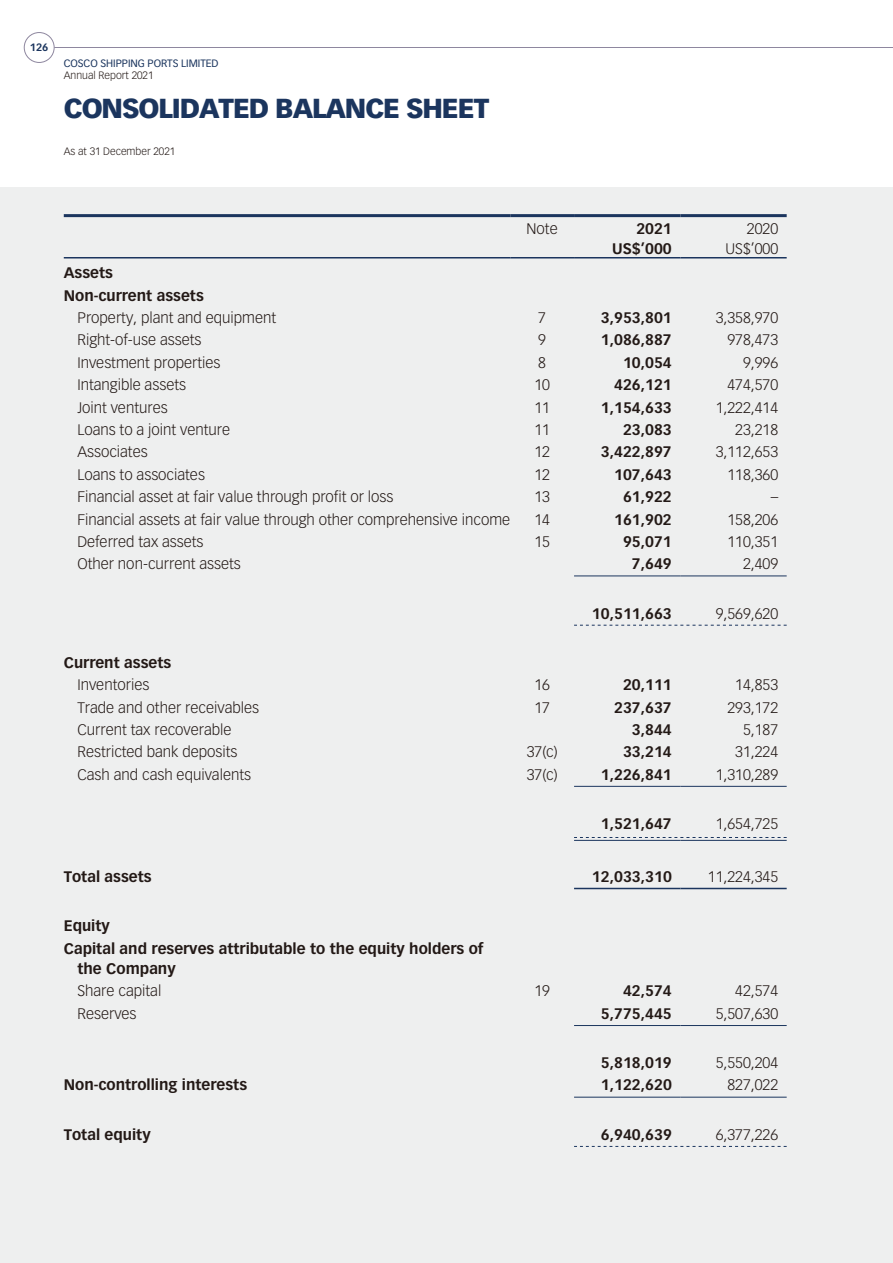
<style>
.page{position:relative;width:893px;height:1263px;background:#fff}
.page>*{position:absolute;margin:0;border:0;box-sizing:border-box;transform-origin:0 0}
.t1{font:900 27px "Vectora LT Std";letter-spacing:-.04em;color:#1b355e}
.t2{font:300 15px "Vectora LT Std";color:#231916}
.t3{font:700 15px/22.4px "Vectora LT Std";color:#231916}
.t4{font:300 10.5px "Vectora LT Std";color:#231916}
.t5{font:10.5px "Vectora LT Std";letter-spacing:-.005em;color:#1b355e}
.t6{font:700 10.5px "Vectora LT Std";color:#1b355e}
</style>
<div class="page">
<div style="left:0;top:187px;width:893px;height:1076px;background:#eeefef"></div>
<hr style="left:54px;top:47px;width:839px;height:1px;background:#8e879f">
<div style="left:24px;top:32px;width:30px;height:31px;border:1px solid #8e879f;border-radius:50%"></div>
<hr style="left:64px;top:214px;width:446px;height:3px;background:#1b355e">
<hr style="left:510px;top:214px;width:64px;height:3px;background:#1b355e">
<hr style="left:574px;top:214px;width:106px;height:3px;background:#1b355e">
<hr style="left:680px;top:214px;width:107px;height:3px;background:#1b355e">
<hr style="left:64px;top:257px;width:446px;height:1px;background:#1b355e">
<hr style="left:510px;top:257px;width:64px;height:1px;background:#1b355e">
<hr style="left:574px;top:257px;width:106px;height:1px;background:#1b355e">
<hr style="left:680px;top:257px;width:107px;height:1px;background:#1b355e">
<hr style="left:574px;top:575px;width:106px;height:1px;background:#1b355e">
<hr style="left:680px;top:575px;width:107px;height:1px;background:#1b355e">
<svg style="left:574px;top:625px;width:213px;height:1px"></svg>
<hr style="left:574px;top:786px;width:106px;height:1px;background:#1b355e">
<hr style="left:680px;top:786px;width:107px;height:1px;background:#1b355e">
<hr style="left:574px;top:840px;width:106px;height:1px;background:#1b355e">
<svg style="left:574px;top:837px;width:213px;height:1px"></svg>
<hr style="left:680px;top:840px;width:107px;height:1px;background:#1b355e">
<hr style="left:574px;top:888px;width:106px;height:1px;background:#1b355e">
<hr style="left:680px;top:888px;width:107px;height:1px;background:#1b355e">
<hr style="left:574px;top:1025px;width:106px;height:1px;background:#1b355e">
<hr style="left:680px;top:1025px;width:107px;height:1px;background:#1b355e">
<hr style="left:574px;top:1097px;width:106px;height:1px;background:#1b355e">
<hr style="left:680px;top:1097px;width:107px;height:1px;background:#1b355e">
<svg style="left:574px;top:1146px;width:213px;height:1px"></svg>
<p class="t6" style="left:30px;top:42px;width:20px">126</p>
<p class="t5" style="left:64px;top:58px;width:156px">COSCO SHIPPING PORTS LIMITED</p>
<p class="t4" style="left:64px;top:70px;width:91px">Annual Report 2021</p>
<h1 class="t1" style="left:64px;top:96px;width:427px">CONSOLIDATED BALANCE SHEET</h1>
<p class="t4" style="left:64px;top:147px;width:113px">As at 31 December 2021</p>
<p class="t2" style="left:527px;top:222px;width:33px">Note</p>
<p class="t3" style="left:636px;top:218px;width:37px">2021</p>
<p class="t2" style="left:747px;top:222px;width:33px">2020</p>
<p class="t3" style="left:612px;top:238px;width:61px">US$’000</p>
<p class="t2" style="left:726px;top:241px;width:54px">US$’000</p>
<p class="t3" style="left:64px;top:263px;width:141px">Assets<br>Non-current assets</p>
<p class="t2" style="left:77px;top:311px;width:200px">Property, plant and equipment</p>
<p class="t2" style="left:538px;top:311px;width:9px">7</p>
<p class="t3" style="left:601px;top:307px;width:73px">3,953,801</p>
<p class="t2" style="left:716px;top:311px;width:64px">3,358,970</p>
<p class="t2" style="left:77px;top:333px;width:126px">Right-of-use assets</p>
<p class="t2" style="left:538px;top:333px;width:9px">9</p>
<p class="t3" style="left:601px;top:330px;width:73px">1,086,887</p>
<p class="t2" style="left:727px;top:333px;width:52px">978,473</p>
<p class="t2" style="left:77px;top:355px;width:145px">Investment properties</p>
<p class="t2" style="left:538px;top:355px;width:9px">8</p>
<p class="t3" style="left:623px;top:352px;width:50px">10,054</p>
<p class="t2" style="left:743px;top:355px;width:37px">9,996</p>
<p class="t2" style="left:77px;top:378px;width:110px">Intangible assets</p>
<p class="t2" style="left:534px;top:378px;width:17px">10</p>
<p class="t3" style="left:614px;top:375px;width:59px">426,121</p>
<p class="t2" style="left:727px;top:378px;width:52px">474,570</p>
<p class="t2" style="left:77px;top:400px;width:92px">Joint ventures</p>
<p class="t2" style="left:534px;top:400px;width:17px">11</p>
<p class="t3" style="left:601px;top:397px;width:73px">1,154,633</p>
<p class="t2" style="left:716px;top:400px;width:64px">1,222,414</p>
<p class="t2" style="left:77px;top:422px;width:154px">Loans to a joint venture</p>
<p class="t2" style="left:534px;top:422px;width:17px">11</p>
<p class="t3" style="left:623px;top:419px;width:50px">23,083</p>
<p class="t2" style="left:735px;top:422px;width:44px">23,218</p>
<p class="t2" style="left:77px;top:445px;width:72px">Associates</p>
<p class="t2" style="left:534px;top:445px;width:17px">12</p>
<p class="t3" style="left:601px;top:442px;width:73px">3,422,897</p>
<p class="t2" style="left:716px;top:445px;width:64px">3,112,653</p>
<p class="t2" style="left:77px;top:467px;width:129px">Loans to associates</p>
<p class="t2" style="left:534px;top:467px;width:17px">12</p>
<p class="t3" style="left:614px;top:464px;width:59px">107,643</p>
<p class="t2" style="left:727px;top:467px;width:52px">118,360</p>
<p class="t2" style="left:77px;top:490px;width:318px">Financial asset at fair value through profit or loss</p>
<p class="t2" style="left:534px;top:490px;width:17px">13</p>
<p class="t3" style="left:623px;top:486px;width:50px">61,922</p>
<p class="t2" style="left:771px;top:490px;width:9px">–</p>
<p class="t2" style="left:77px;top:512px;width:434px">Financial assets at fair value through other comprehensive income</p>
<p class="t2" style="left:534px;top:512px;width:17px">14</p>
<p class="t3" style="left:614px;top:509px;width:59px">161,902</p>
<p class="t2" style="left:727px;top:512px;width:52px">158,206</p>
<p class="t2" style="left:77px;top:534px;width:128px">Deferred tax assets</p>
<p class="t2" style="left:534px;top:534px;width:17px">15</p>
<p class="t3" style="left:623px;top:531px;width:50px">95,071</p>
<p class="t2" style="left:727px;top:534px;width:52px">110,351</p>
<p class="t2" style="left:77px;top:557px;width:165px">Other non-current assets</p>
<p class="t3" style="left:632px;top:554px;width:41px">7,649</p>
<p class="t2" style="left:743px;top:557px;width:37px">2,409</p>
<p class="t3" style="left:592px;top:603px;width:81px">10,511,663</p>
<p class="t2" style="left:716px;top:606px;width:64px">9,569,620</p>
<p class="t3" style="left:64px;top:652px;width:109px">Current assets</p>
<p class="t2" style="left:77px;top:678px;width:73px">Inventories</p>
<p class="t2" style="left:534px;top:678px;width:17px">16</p>
<p class="t3" style="left:623px;top:674px;width:50px">20,111</p>
<p class="t2" style="left:735px;top:678px;width:44px">14,853</p>
<p class="t2" style="left:77px;top:700px;width:183px">Trade and other receivables</p>
<p class="t2" style="left:534px;top:700px;width:17px">17</p>
<p class="t3" style="left:614px;top:697px;width:59px">237,637</p>
<p class="t2" style="left:727px;top:700px;width:52px">293,172</p>
<p class="t2" style="left:77px;top:722px;width:156px">Current tax recoverable</p>
<p class="t3" style="left:632px;top:719px;width:41px">3,844</p>
<p class="t2" style="left:743px;top:722px;width:37px">5,187</p>
<p class="t2" style="left:77px;top:745px;width:162px">Restricted bank deposits</p>
<p class="t2" style="left:527px;top:745px;width:32px">37(c)</p>
<p class="t3" style="left:623px;top:742px;width:50px">33,214</p>
<p class="t2" style="left:735px;top:745px;width:44px">31,224</p>
<p class="t2" style="left:77px;top:767px;width:175px">Cash and cash equivalents</p>
<p class="t2" style="left:527px;top:767px;width:32px">37(c)</p>
<p class="t3" style="left:601px;top:764px;width:73px">1,226,841</p>
<p class="t2" style="left:716px;top:767px;width:64px">1,310,289</p>
<p class="t3" style="left:601px;top:813px;width:73px">1,521,647</p>
<p class="t2" style="left:716px;top:816px;width:64px">1,654,725</p>
<p class="t3" style="left:64px;top:866px;width:89px">Total assets</p>
<p class="t3" style="left:592px;top:866px;width:81px">12,033,310</p>
<p class="t2" style="left:708px;top:870px;width:72px">11,224,345</p>
<p class="t3" style="left:64px;top:916px;width:421px">Equity<br>Capital and reserves attributable to the equity holders of</p>
<p class="t3" style="left:77px;top:958px;width:100px">the Company</p>
<p class="t2" style="left:77px;top:984px;width:85px">Share capital</p>
<p class="t2" style="left:534px;top:984px;width:17px">19</p>
<p class="t3" style="left:623px;top:981px;width:50px">42,574</p>
<p class="t2" style="left:735px;top:984px;width:44px">42,574</p>
<p class="t2" style="left:77px;top:1006px;width:61px">Reserves</p>
<p class="t3" style="left:601px;top:1003px;width:73px">5,775,445</p>
<p class="t2" style="left:716px;top:1006px;width:64px">5,507,630</p>
<p class="t3" style="left:601px;top:1052px;width:73px">5,818,019</p>
<p class="t2" style="left:716px;top:1055px;width:64px">5,550,204</p>
<p class="t3" style="left:64px;top:1075px;width:185px">Non-controlling interests</p>
<p class="t3" style="left:601px;top:1075px;width:73px">1,122,620</p>
<p class="t2" style="left:727px;top:1078px;width:52px">827,022</p>
<p class="t3" style="left:64px;top:1124px;width:88px">Total equity</p>
<p class="t3" style="left:601px;top:1124px;width:73px">6,940,639</p>
<p class="t2" style="left:716px;top:1127px;width:64px">6,377,226</p>
</div>
